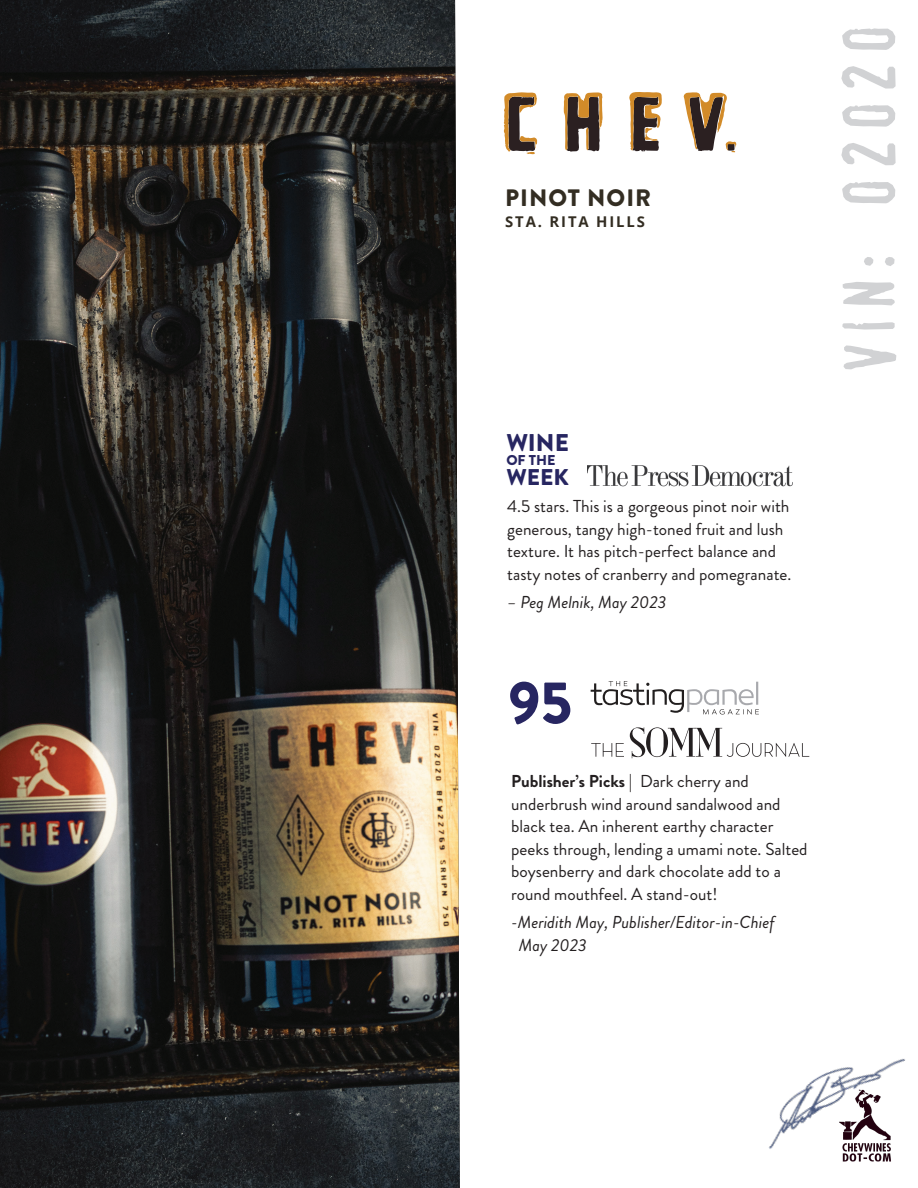
<style>
.page{position:relative;width:918px;height:1188px;background:#fff}
.page>*{position:absolute;margin:0;border:0;box-sizing:border-box;transform-origin:0 0}
.t1{font:70.5px "Confidential";letter-spacing:.08em;color:#d1d2d4;scale:.94 1}
.t2{font:900 60px "Brandon Grotesque";color:#272661}
.t3{font:900 24.15px "Brandon Grotesque";color:#272661}
.t4{font:900 23.7px "Brandon Grotesque";letter-spacing:.04em;color:#332d22}
.t5{font:900 22.8px "Brandon Grotesque";color:#272661}
.t6{font:17.25px/22.5px "Brandon Grotesque";color:#231f20}
.t7{font:italic 17.25px/22.5px "Brandon Grotesque";color:#231f20}
.t8{font:700 14.85px "Open Sans";letter-spacing:.125em;color:#332d22}
.t9{font:900 14.25px "Brandon Grotesque";color:#272661}
.s1{font-weight:700}
</style>
<div class="page">
<img style="left:0;top:0;width:460px;height:1188px">
<img style="left:842px;top:1156px;width:49px;height:6px">
<img style="left:768px;top:1058px;width:137px;height:98px">
<svg style="left:563px;top:92px;width:40px;height:60px"></svg>
<svg style="left:629px;top:92px;width:33px;height:60px"></svg>
<svg style="left:504px;top:92px;width:33px;height:62px"></svg>
<svg style="left:683px;top:92px;width:53px;height:60px"></svg>
<img style="left:587px;top:465px;width:205px;height:21px">
<svg style="left:591px;top:681px;width:168px;height:33px"></svg>
<svg style="left:591px;top:743px;width:33px;height:14px"></svg>
<svg style="left:630px;top:727px;width:179px;height:31px"></svg>
<h3 class="t4" style="left:505px;top:182px;width:147px">PINOT NOIR</h3>
<p class="t8" style="left:505px;top:211px;width:141px">STA. RITA HILLS</p>
<h3 class="t3" style="left:506px;top:426px;width:64px">WINE</h3>
<p class="t9" style="left:506px;top:450px;width:51px">OF THE</p>
<h3 class="t5" style="left:506px;top:461px;width:64px">WEEK</h3>
<p class="t6" style="left:507px;top:495px;width:286px">4.5 stars. This is a gorgeous pinot noir with generous, tangy high-toned fruit and lush texture. It has pitch-perfect balance and tasty notes of cranberry and pomegranate.</p>
<p class="t7" style="left:507px;top:591px;width:161px">– Peg Melnik, May 2023</p>
<h2 class="t2" style="left:508px;top:660px;width:65px">95</h2>
<p class="t6" style="left:511px;top:771px;width:298px"><span class="s1">Publisher’s Picks</span> | Dark cherry and underbrush wind around sandalwood and black tea. An inherent earthy character peeks through, lending a umami note. Salted boysenberry and dark chocolate add to a round mouthfeel. A stand-out!</p>
<p class="t7" style="left:519px;top:912px;width:257px;text-indent:-8px">-Meridith May, Publisher/Editor-in-Chief<br>May 2023</p>
<h1 class="t1" style="left:840px;top:375px;width:376px;rotate:-90deg">VIN: 02020</h1>
</div>
